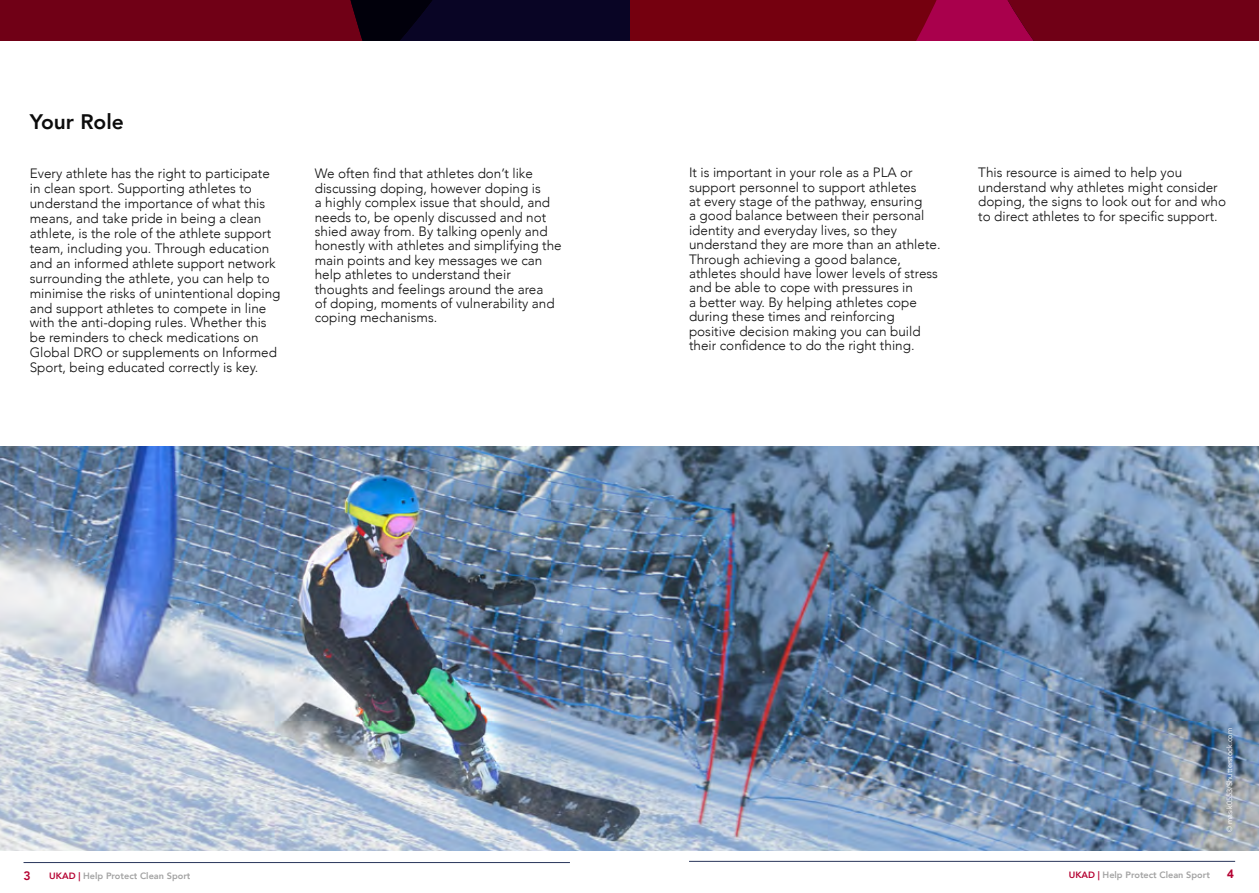
<style>
.page{position:relative;width:1259px;height:893px;background:#fff}
.page>*{position:absolute;margin:0;border:0;box-sizing:border-box;transform-origin:0 0}
.t1{font:800 21px "Avenir";color:#0c0c0c}
.t2{font:300 13.5px/14.4px "Avenir";color:#0c0c0c}
.t3{font:800 12.15px "Avenir";color:#b40031}
.t4{font:700 12.15px "Arial";color:#b40031}
.t5{font:800 9.15px "Avenir";color:#a3a3a3}
.t6{font:7.5px "Avenir";color:#fff}
.s1{color:#b40031}
</style>
<div class="page">
<hr style="left:24px;top:862px;width:546px;height:1px;background:#28355a">
<hr style="left:689px;top:861px;width:546px;height:1px;background:#28355a">
<svg style="left:0;top:0;width:1259px;height:40px;background:#5e001a"></svg>
<img style="left:0;top:446px;width:1259px;height:404px">
<h1 class="t1" style="left:30px;top:106px;width:96px">Your Role</h1>
<p class="t2" style="left:30px;top:166px;width:252px;line-height:14.9px">Every athlete has the right to participate in clean sport. Supporting athletes to understand the importance of what this means, and take pride in being a clean athlete, is the role of the athlete support team, including you. Through education and an informed athlete support network surrounding the athlete, you can help to minimise the risks of unintentional doping and support athletes to compete in line with the anti-doping rules. Whether this be reminders to check medications on Global DRO or supplements on Informed Sport, being educated correctly is key.</p>
<p class="t2" style="left:315px;top:167px;width:248px">We often find that athletes don’t like discussing doping, however doping is<br>a highly complex issue that should, and needs to, be openly discussed and not shied away from. By talking openly and honestly with athletes and simplifying the main points and key messages we can help athletes to understand their thoughts and feelings around the area<br>of doping, moments of vulnerability and coping mechanisms.</p>
<p class="t2" style="left:978px;top:166px;width:249px">This resource is aimed to help you understand why athletes might consider doping, the signs to look out for and who to direct athletes to for specific support.</p>
<p class="t2" style="left:689px;top:165px;width:253px">It is important in your role as a PLA or support personnel to support athletes<br>at every stage of the pathway, ensuring<br>a good balance between their personal identity and everyday lives, so they understand they are more than an athlete.<br>Through achieving a good balance, athletes should have lower levels of stress and be able to cope with pressures in<br>a better way. By helping athletes cope during these times and reinforcing positive decision making you can build their confidence to do the right thing.</p>
<p class="t6" style="left:1225px;top:832px;width:106px;rotate:-90deg">© masik0553/Shutterstock.com</p>
<p class="t3" style="left:24px;top:866px;width:9px">3</p>
<p class="t5" style="left:49px;top:869px;width:143px"><span class="s1">UKAD |</span> Help Protect Clean Sport</p>
<p class="t5" style="left:1068px;top:867px;width:143px"><span class="s1">UKAD |</span> Help Protect Clean Sport</p>
<p class="t4" style="left:1227px;top:865px;width:8px">4</p>
</div>
